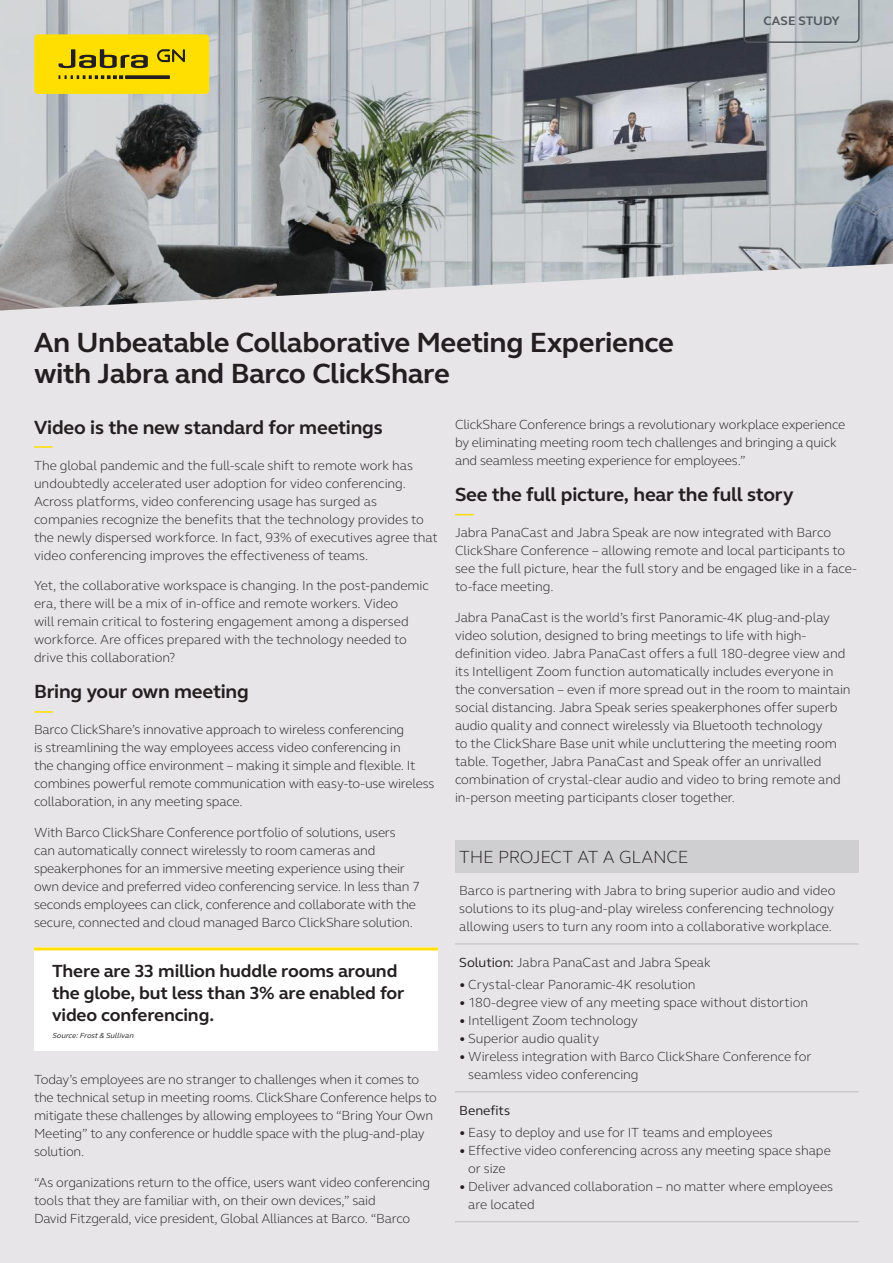
<style>
.page{position:relative;width:893px;height:1263px;background:#e7e5e7}
.page>*{position:absolute;margin:0;border:0;box-sizing:border-box;transform-origin:0 0}
.t1{font:700 28.5px/31.5px "GN Elliot";letter-spacing:-.015em;color:#231f20}
.Headlines_Body{font:700 19.5px "GN Elliot";letter-spacing:-.01em;color:#231f20}
.t2{font:700 18px/21.6px "GN Elliot";letter-spacing:-.01em;color:#231f20}
.Headline_top_of_tabl{font:300 18px "GN Elliot";letter-spacing:-.02em;color:#231f20}
.Body_Copy{font:300 13.5px/18px "GN Elliot";letter-spacing:-.01em;color:#231f20}
.Subheadline_table{font:300 13.5px/18px "GN Elliot";letter-spacing:-.005em;color:#231f20;text-align:justify}
.Subheadline_table-2{font:13.5px "GN Elliot";color:#231f20}
.Tag{font:700 12.6px "GN Elliot";color:#52585e}
.t3{font:italic 7.5px "GN Elliot";color:#231f20}
.s1{font-weight:400}
</style>
<div class="page">
<img style="left:0;top:0;width:893px;height:310px">
<svg style="left:34px;top:446px;width:19px;height:2px"></svg>
<svg style="left:34px;top:711px;width:19px;height:2px"></svg>
<div style="left:455px;top:840px;width:404px;height:32px;background:#cfced0"></div>
<hr style="left:455px;top:943px;width:404px;height:1px;background:#bcbdc0">
<hr style="left:455px;top:1091px;width:404px;height:1px;background:#bcbdc0">
<hr style="left:455px;top:1221px;width:404px;height:1px;background:#bcbdc0">
<svg style="left:743px;top:0;width:117px;height:43px;background:#b6bcc0"></svg>
<div style="left:34px;top:34px;width:175px;height:60px;background:#ffdf01;border-radius:4px"></div>
<svg style="left:59px;top:49px;width:89px;height:19px"></svg>
<svg style="left:59px;top:75px;width:64px;height:4px"></svg>
<svg style="left:125px;top:75px;width:45px;height:4px"></svg>
<svg style="left:157px;top:49px;width:28px;height:13px"></svg>
<svg style="left:455px;top:514px;width:19px;height:1px"></svg>
<div style="left:34px;top:947px;width:404px;height:104px;background:#fff"></div>
<hr style="left:34px;top:947px;width:404px;height:3px;background:#ffdf01">
<p class="Tag" style="left:763px;top:13px;width:78px">CASE STUDY</p>
<p class="t1" style="left:34px;top:326px;width:641px">An Unbeatable Collaborative Meeting Experience with Jabra and Barco ClickShare</p>
<p class="Headlines_Body" style="left:34px;top:414px;width:350px">Video is the new standard for meetings</p>
<p class="Body_Copy" style="left:34px;top:455px;width:405px">The global pandemic and the full-scale shift to remote work has undoubtedly accelerated user adoption for video conferencing.<br>Across platforms, video conferencing usage has surged as companies recognize the benefits that the technology provides to the newly dispersed workforce. In fact, 93% of executives agree that video conferencing improves the effectiveness of teams.</p>
<p class="Body_Copy" style="left:34px;top:576px;width:396px">Yet, the collaborative workspace is changing. In the post-pandemic era, there will be a mix of in-office and remote workers. Video<br>will remain critical to fostering engagement among a dispersed workforce. Are offices prepared with the technology needed to drive this collaboration?</p>
<p class="Headlines_Body" style="left:34px;top:679px;width:216px">Bring your own meeting</p>
<p class="Body_Copy" style="left:34px;top:720px;width:402px">Barco ClickShare’s innovative approach to wireless conferencing<br>is streamlining the way employees access video conferencing in<br>the changing office environment – making it simple and flexible. It combines powerful remote communication with easy-to-use wireless collaboration, in any meeting space.</p>
<p class="Body_Copy" style="left:34px;top:823px;width:388px">With Barco ClickShare Conference portfolio of solutions, users can automatically connect wirelessly to room cameras and speakerphones for an immersive meeting experience using their own device and preferred video conferencing service. In less than 7 seconds employees can click, conference and collaborate with the secure, connected and cloud managed Barco ClickShare solution.</p>
<p class="Body_Copy" style="left:455px;top:415px;width:392px">ClickShare Conference brings a revolutionary workplace experience by eliminating meeting room tech challenges and bringing a quick and seamless meeting experience for employees.”</p>
<p class="Headlines_Body" style="left:455px;top:481px;width:340px">See the full picture, hear the full story</p>
<p class="Body_Copy" style="left:455px;top:523px;width:403px">Jabra PanaCast and Jabra Speak are now integrated with Barco ClickShare Conference – allowing remote and local participants to see the full picture, hear the full story and be engaged like in a face&shy;to-face meeting.</p>
<p class="Body_Copy" style="left:455px;top:608px;width:397px">Jabra PanaCast is the world’s first Panoramic-4K plug-and-play video solution, designed to bring meetings to life with high&shy;definition video. Jabra PanaCast offers a full 180-degree view and its Intelligent Zoom function automatically includes everyone in the conversation – even if more spread out in the room to maintain social distancing. Jabra Speak series speakerphones offer superb audio quality and connect wirelessly via Bluetooth technology<br>to the ClickShare Base unit while uncluttering the meeting room table. Together, Jabra PanaCast and Speak offer an unrivalled combination of crystal-clear audio and video to bring remote and in-person meeting participants closer together.</p>
<p class="Headline_top_of_tabl" style="left:459px;top:845px;width:231px">THE PROJECT AT A GLANCE</p>
<p class="Subheadline_table" style="left:459px;top:881px;width:378px">Barco is partnering with Jabra to bring superior audio and video solutions to its plug-and-play wireless conferencing technology allowing users to turn any room into a collaborative workplace.</p>
<p class="Subheadline_table" style="left:459px;top:953px;width:253px"><span class="s1">Solution:</span> Jabra PanaCast and Jabra Speak</p>
<p class="Body_Copy" style="left:459px;top:975px;width:238px">• Crystal-clear Panoramic-4K resolution</p>
<p class="Body_Copy" style="left:459px;top:993px;width:350px">• 180-degree view of any meeting space without distortion</p>
<p class="Body_Copy" style="left:459px;top:1011px;width:180px">• Intelligent Zoom technology</p>
<p class="Body_Copy" style="left:459px;top:1029px;width:141px">• Superior audio quality</p>
<p class="Body_Copy" style="left:468px;top:1047px;width:345px;text-indent:-9px">• Wireless integration with Barco ClickShare Conference for seamless video conferencing</p>
<p class="Subheadline_table-2" style="left:459px;top:1101px;width:52px">Benefits</p>
<p class="Body_Copy" style="left:459px;top:1123px;width:315px">• Easy to deploy and use for IT teams and employees</p>
<p class="Body_Copy" style="left:468px;top:1141px;width:364px;text-indent:-9px">• Effective video conferencing across any meeting space shape or size</p>
<p class="Body_Copy" style="left:468px;top:1177px;width:366px;text-indent:-9px">• Deliver advanced collaboration – no matter where employees are located</p>
<p class="t2" style="left:52px;top:960px;width:354px">There are 33 million huddle rooms around the globe, but less than 3% are enabled for video conferencing.</p>
<p class="t3" style="left:52px;top:1030px;width:85px">Source:Frost&amp; Sullivan</p>
<p class="Body_Copy" style="left:34px;top:1070px;width:404px">Today’s employees are no stranger to challenges when it comes to the technical setup in meeting rooms. ClickShare Conference helps to mitigate these challenges by allowing employees to “Bring Your Own Meeting” to any conference or huddle space with the plug-and-play solution.</p>
<p class="Body_Copy" style="left:34px;top:1173px;width:398px">“As organizations return to the office, users want video conferencing tools that they are familiar with, on their own devices,” said<br>David Fitzgerald, vice president, Global Alliances at Barco. “Barco</p>
</div>
